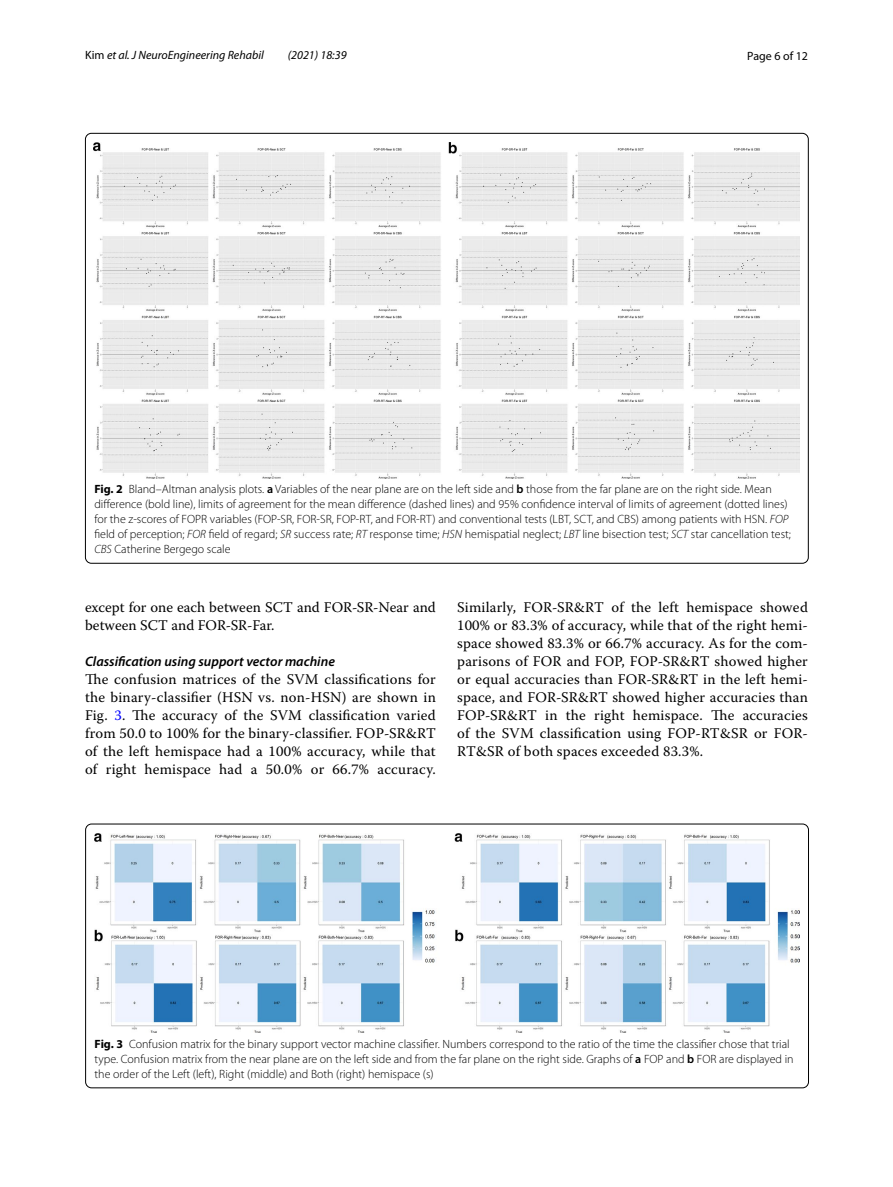
<style>
.page{position:relative;width:893px;height:1187px;background:#fff}
.page>*{position:absolute;margin:0;border:0;box-sizing:border-box;transform-origin:0 0}
.t1{font:14.7px/18px "Warnock Pro";letter-spacing:.015em;color:#000;text-align:justify}
.t2{font:italic 600 13.8px "Myriad Pro";color:#000}
.t3{font:300 12px/15px "Myriad Pro";color:#000}
.t4{font:italic 12px "Myriad Pro";color:#000}
.t5{font:12px "Myriad Pro";color:#000}
.s1{font-style:normal}
.s2{font-weight:700}
.s3{font-weight:600}
.s4{font-style:italic}
.s5{color:#00f}
</style>
<div class="page">
<img style="left:94px;top:142px;width:706px;height:336px">
<img style="left:94px;top:833px;width:706px;height:199px">
<div style="left:85px;top:823px;width:724px;height:264px;border:1px solid #000;border-radius:6px"></div>
<p class="t4" style="left:85px;top:48px;width:180px"><span class="s1">Kim</span> et al. J NeuroEngineering Rehabil</p>
<p class="t4" style="left:288px;top:48px;width:60px">(2021) 18:39</p>
<p class="t5" style="left:747px;top:48px;width:62px">Page 6 of 12</p>
<p class="t3" style="left:94px;top:482px;width:698px"><span class="s2">Fig. 2</span> Bland–Altman analysis plots. <span class="s3">a</span> Variables of the near plane are on the left side and <span class="s3">b</span> those from the far plane are on the right side. Mean difference (bold line), limits of agreement for the mean difference (dashed lines) and 95% confidence interval of limits of agreement (dotted lines) for the z-scores of FOPR variables (FOP-SR, FOR-SR, FOP-RT, and FOR-RT) and conventional tests (LBT, SCT, and CBS) among patients with HSN. <span class="s4">FOP </span>field of perception; <span class="s4">FOR</span> field of regard; <span class="s4">SR</span> success rate; <span class="s4">RT</span> response time; <span class="s4">HSN</span> hemispatial neglect; <span class="s4">LBT</span> line bisection test; <span class="s4">SCT</span> star cancellation test; <span class="s4">CBS</span> Catherine Bergego scale</p>
<p class="t1" style="left:85px;top:597px;width:352px">except for one each between SCT and FOR-SR-Near and between SCT and FOR-SR-Far.</p>
<p class="t2" style="left:85px;top:652px;width:251px">Classification using support vector machine</p>
<p class="t1" style="left:85px;top:669px;width:352px">The confusion matrices of the SVM classifications for the binary-classifier (HSN vs. non-HSN) are shown in Fig. <span class="s5">3</span>. The accuracy of the SVM classification varied from 50.0 to 100% for the binary-classifier. FOP-SR&amp;RT of the left hemispace had a 100% accuracy, while that of right hemispace had a 50.0% or 66.7% accuracy.</p>
<p class="t1" style="left:457px;top:597px;width:352px">Similarly, FOR-SR&amp;RT of the left hemispace showed 100% or 83.3% of accuracy, while that of the right hemi&shy;space showed 83.3% or 66.7% accuracy. As for the com&shy;parisons of FOR and FOP, FOP-SR&amp;RT showed higher or equal accuracies than FOR-SR&amp;RT in the left hemi&shy;space, and FOR-SR&amp;RT showed higher accuracies than FOP-SR&amp;RT in the right hemispace. The accuracies of the SVM classification using FOP-RT&amp;SR or FOR-RT&amp;SR of both spaces exceeded 83.3%.</p>
<p class="t3" style="left:95px;top:1036px;width:701px"><span class="s2">Fig. 3</span> Confusion matrix for the binary support vector machine classifier. Numbers correspond to the ratio of the time the classifier chose that trial type. Confusion matrix from the near plane are on the left side and from the far plane on the right side. Graphs of <span class="s3">a</span> FOP and <span class="s3">b</span> FOR are displayed in the order of the Left (left), Right (middle) and Both (right) hemispace (s)</p>
</div>
